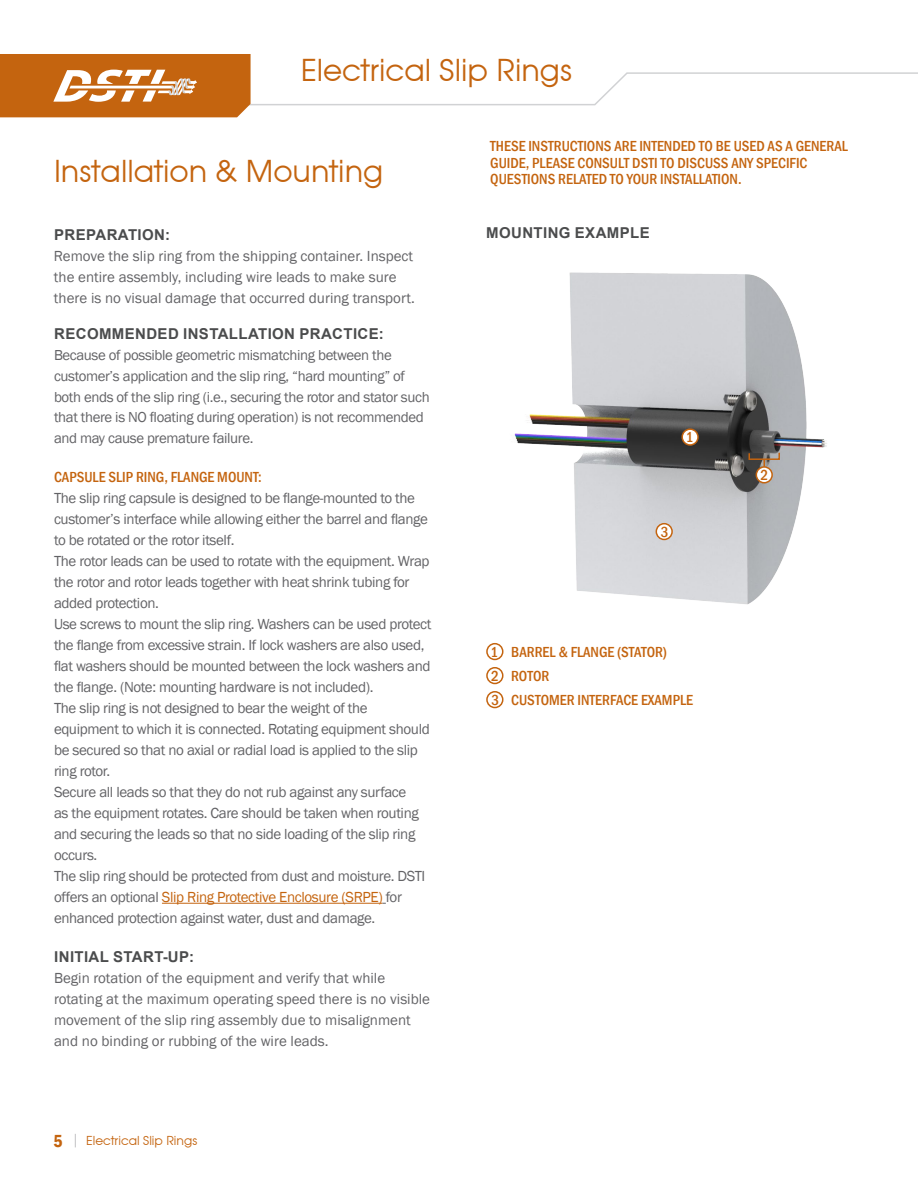
<style>
.page{position:relative;width:918px;height:1188px;background:#fff}
.page>*{position:absolute;margin:0;border:0;box-sizing:border-box;transform-origin:0 0}
.t1{font:33px "Avant Garde ITCTT Book";color:#c4640f}
.t2{font:15px/21px "Franklin Gothic";letter-spacing:-.025em;color:#636366}
.t3{font:15px/21px "Franklin Gothic";color:#636366}
.t4{font:500 condensed 15px/24px "Franklin Gothic";color:#c4640f}
.t5{font:700 15px "Arial";letter-spacing:.025em;color:#4b4c4d}
.t6{font:14.85px/20.9px "Franklin Gothic";letter-spacing:-.025em;color:#636366}
.t7{font:13.5px "Avant Garde ITCTT Book";color:#c4640f}
.s1{font-family:"Arial";font-weight:700;color:#4b4c4d}
.s2{font-weight:500;font-stretch:condensed;color:#c4640f}
.s3{color:#c4640f}
.s4{font-family:"Franklin Gothic";font-weight:600;font-stretch:condensed;font-size:18px}
.s5{color:#808285}
</style>
<div class="page">
<svg style="left:0;top:54px;width:918px;height:63px"></svg>
<img style="left:514px;top:272px;width:313px;height:333px">
<hr style="left:162px;top:903px;width:220px;height:1px;background:#c4640f">
<div style="left:682px;top:429px;width:16px;height:16px;background:#fff;border-radius:50%"></div>
<div style="left:681px;top:428px;width:18px;height:18px;border:2px solid #c4640f;border-radius:50%"></div>
<div style="left:656px;top:524px;width:16px;height:15px;background:#fff;border-radius:50%"></div>
<div style="left:656px;top:523px;width:17px;height:17px;border:2px solid #c4640f;border-radius:50%"></div>
<div style="left:486px;top:643px;width:17px;height:17px;border:2px solid #c4640f;border-radius:50%"></div>
<div style="left:486px;top:667px;width:17px;height:17px;border:2px solid #c4640f;border-radius:50%"></div>
<div style="left:486px;top:691px;width:17px;height:17px;border:2px solid #c4640f;border-radius:50%"></div>
<div style="left:756px;top:467px;width:16px;height:16px;background:#fff;border-radius:50%"></div>
<div style="left:756px;top:466px;width:17px;height:18px;border:2px solid #c4640f;border-radius:50%"></div>
<svg style="left:748px;top:451px;width:33px;height:16px"></svg>
<h1 class="t1" style="left:301px;top:51px;width:273px">Electrical Slip Rings</h1>
<p class="t1" style="left:54px;top:152px;width:331px">Installation &amp; Mounting</p>
<p class="t3" style="left:54px;top:225px;width:362px"><span class="s1">PREPARATION:<br></span>Remove the slip ring from the shipping container. Inspect the entire assembly, including wire leads to make sure there is no visual damage that occurred during transport.</p>
<p class="t5" style="left:54px;top:323px;width:331px">RECOMMENDED INSTALLATION PRACTICE:</p>
<p class="t6" style="left:54px;top:345px;width:377px">Because of possible geometric mismatching between the customer’s application and the slip ring, “hard mounting” of both ends of the slip ring (i.e., securing the rotor and stator such that there is NO floating during operation) is not recommended and may cause premature failure.</p>
<p class="t2" style="left:54px;top:467px;width:379px"><span class="s2">CAPSULE SLIP RING, FLANGE MOUNT:<br></span>The slip ring capsule is designed to be flange-mounted to the customer’s interface while allowing either the barrel and flange to be rotated or the rotor itself.<br>The rotor leads can be used to rotate with the equipment. Wrap the rotor and rotor leads together with heat shrink tubing for added protection.<br>Use screws to mount the slip ring. Washers can be used protect the flange from excessive strain. If lock washers are also used, flat washers should be mounted between the lock washers and the flange. (Note: mounting hardware is not included).<br>The slip ring is not designed to bear the weight of the equipment to which it is connected. Rotating equipment should be secured so that no axial or radial load is applied to the slip ring rotor.<br>Secure all leads so that they do not rub against any surface<br>as the equipment rotates. Care should be taken when routing and securing the leads so that no side loading of the slip ring occurs.<br>The slip ring should be protected from dust and moisture. DSTI offers an optional <span class="s3">Slip Ring Protective Enclosure (SRPE)</span> for enhanced protection against water, dust and damage.</p>
<p class="t3" style="left:54px;top:947px;width:378px"><span class="s1">INITIAL START-UP:<br></span>Begin rotation of the equipment and verify that while rotating at the maximum operating speed there is no visible movement of the slip ring assembly due to misalignment and no binding or rubbing of the wire leads.</p>
<p class="t7" style="left:54px;top:1133px;width:145px"><span class="s4">5</span> <span class="s5">|</span> Electrical Slip Rings</p>
<p class="t4" style="left:490px;top:138px;width:359px;line-height:16.5px">THESE INSTRUCTIONS ARE INTENDED TO BE USED AS A GENERAL<br>GUIDE, PLEASE CONSULT DSTI TO DISCUSS ANY SPECIFIC<br>QUESTIONS RELATED TO YOUR INSTALLATION.</p>
<p class="t5" style="left:486px;top:223px;width:165px">MOUNTING EXAMPLE</p>
<p class="t4" style="left:686px;top:425px;width:9px">1</p>
<p class="t4" style="left:661px;top:520px;width:9px">3</p>
<p class="t4" style="left:491px;top:640px;width:10px;text-align:justify">1<br>2<br>3</p>
<p class="t4" style="left:511px;top:640px;width:183px">BARREL &amp; FLANGE (STATOR)<br>ROTOR<br>CUSTOMER INTERFACE EXAMPLE</p>
<p class="t4" style="left:761px;top:463px;width:9px">2</p>
</div>
